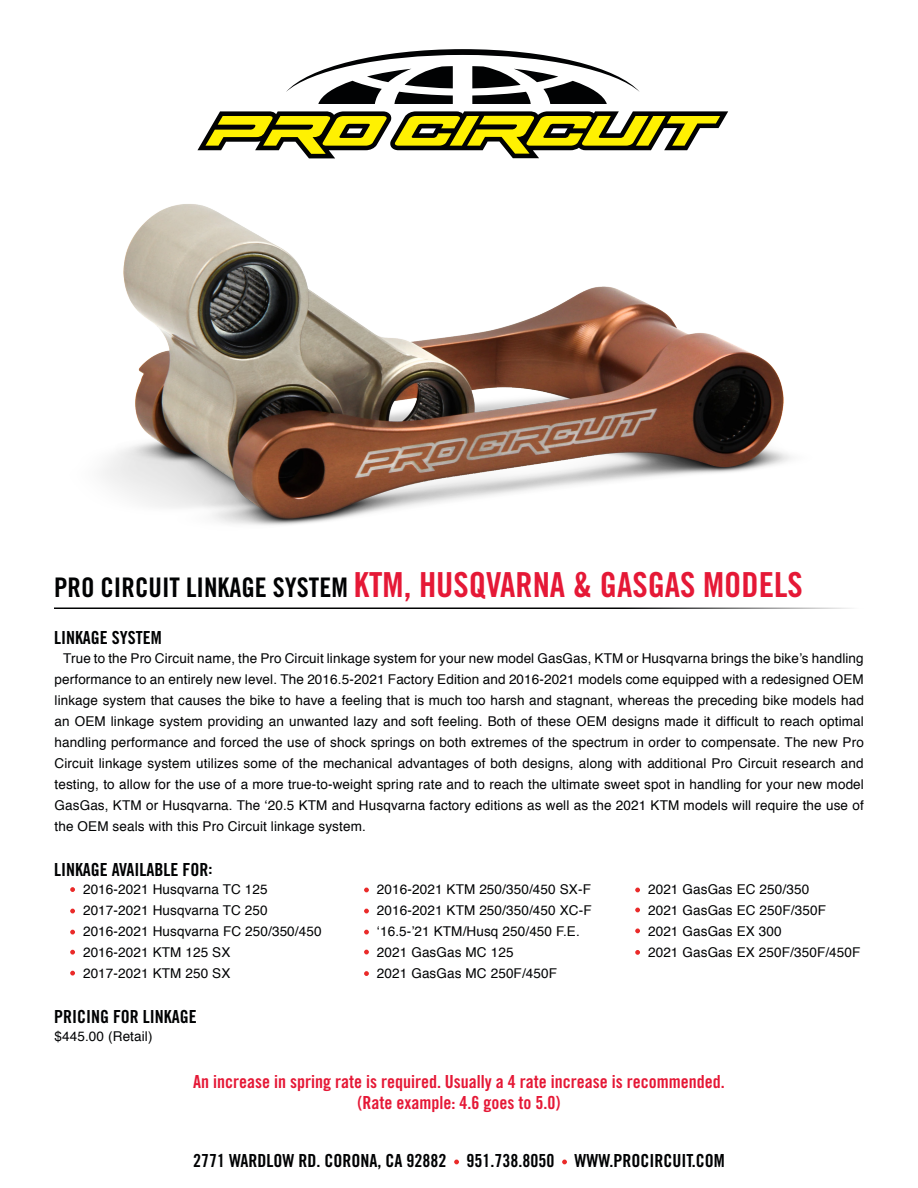
<style>
.page{position:relative;width:918px;height:1188px;background:#fff}
.page>*{position:absolute;margin:0;border:0;box-sizing:border-box;transform-origin:0 0}
.t1{font:34.5px "Trade Gothic LT Pro Bd Cn 20";color:#e51836}
.t2{font:18px "Trade Gothic LT Pro Bd Cn 20";color:#010203}
.t3{font:18px "Trade Gothic LT Pro Bd Cn 20";color:#e51836}
.t4{font:13.5px/21px "Helvetica";letter-spacing:.01em;color:#010203;text-align:justify}
.s1{font-size:27px;color:#010203}
</style>
<div class="page">
<img style="left:103px;top:204px;width:688px;height:321px">
<svg style="left:454px;top:1160px;width:5px;height:4px"></svg>
<svg style="left:70px;top:887px;width:5px;height:5px"></svg>
<svg style="left:364px;top:888px;width:5px;height:4px"></svg>
<svg style="left:635px;top:888px;width:5px;height:4px"></svg>
<svg style="left:635px;top:908px;width:5px;height:4px"></svg>
<svg style="left:635px;top:928px;width:5px;height:5px"></svg>
<svg style="left:635px;top:950px;width:5px;height:5px"></svg>
<svg style="left:70px;top:909px;width:5px;height:4px"></svg>
<svg style="left:364px;top:909px;width:5px;height:4px"></svg>
<svg style="left:70px;top:930px;width:5px;height:5px"></svg>
<svg style="left:70px;top:950px;width:5px;height:5px"></svg>
<svg style="left:70px;top:971px;width:5px;height:5px"></svg>
<svg style="left:364px;top:930px;width:5px;height:5px"></svg>
<svg style="left:364px;top:950px;width:5px;height:4px"></svg>
<svg style="left:364px;top:971px;width:5px;height:5px"></svg>
<svg style="left:562px;top:1160px;width:5px;height:4px"></svg>
<hr style="left:54px;top:608px;width:810px;height:1px;background:#010203">
<svg style="left:286px;top:49px;width:354px;height:55px"></svg>
<svg style="left:197px;top:111px;width:531px;height:47px"></svg>
<p class="t1" style="left:54px;top:564px;width:750px"><span class="s1">PRO CIRCUIT LINKAGE SYSTEM</span> KTM, HUSQVARNA &amp; GASGAS MODELS</p>
<p class="t2" style="left:54px;top:627px;width:109px">LINKAGE SYSTEM</p>
<p class="t4" style="left:55px;top:648px;width:811px;text-indent:9px">True to the Pro Circuit name, the Pro Circuit linkage system for your new model GasGas, KTM or Husqvarna brings the bike’s handling performance to an entirely new level. The 2016.5-2021 Factory Edition and 2016-2021 models come equipped with a redesigned OEM linkage system that causes the bike to have a feeling that is much too harsh and stagnant, whereas the preceding bike models had an OEM linkage system providing an unwanted lazy and soft feeling. Both of these OEM designs made it difficult to reach optimal handling performance and forced the use of shock springs on both extremes of the spectrum in order to compensate. The new Pro Circuit linkage system utilizes some of the mechanical advantages of both designs, along with additional Pro Circuit research and testing, to allow for the use of a more true-to-weight spring rate and to reach the ultimate sweet spot in handling for your new model GasGas, KTM or Husqvarna. The ‘20.5 KTM and Husqvarna factory editions as well as the 2021 KTM models will require the use of the OEM seals with this Pro Circuit linkage system.</p>
<p class="t2" style="left:54px;top:859px;width:160px">LINKAGE AVAILABLE FOR:</p>
<p class="t4" style="left:83px;top:879px;width:186px">2016-2021 Husqvarna TC 125</p>
<p class="t4" style="left:83px;top:900px;width:186px">2017-2021 Husqvarna TC 250</p>
<p class="t4" style="left:83px;top:921px;width:240px">2016-2021 Husqvarna FC 250/350/450</p>
<p class="t4" style="left:83px;top:942px;width:149px">2016-2021 KTM 125 SX</p>
<p class="t4" style="left:83px;top:963px;width:149px">2017-2021 KTM 250 SX</p>
<p class="t2" style="left:54px;top:1006px;width:144px">PRICING FOR LINKAGE</p>
<p class="t4" style="left:55px;top:1026px;width:100px">$445.00 (Retail)</p>
<p class="t4" style="left:377px;top:879px;width:216px">2016-2021 KTM 250/350/450 SX-F</p>
<p class="t4" style="left:377px;top:900px;width:216px">2016-2021 KTM 250/350/450 XC-F</p>
<p class="t4" style="left:377px;top:921px;width:204px">‘16.5-’21 KTM/Husq 250/450 F.E.</p>
<p class="t4" style="left:377px;top:942px;width:138px">2021 GasGas MC 125</p>
<p class="t4" style="left:377px;top:963px;width:182px">2021 GasGas MC 250F/450F</p>
<p class="t4" style="left:648px;top:879px;width:163px">2021 GasGas EC 250/350</p>
<p class="t4" style="left:648px;top:900px;width:179px">2021 GasGas EC 250F/350F</p>
<p class="t4" style="left:648px;top:921px;width:135px">2021 GasGas EX 300</p>
<p class="t4" style="left:648px;top:942px;width:214px">2021 GasGas EX 250F/350F/450F</p>
<p class="t3" style="left:193px;top:1070px;width:533px">An increase in spring rate is required. Usually a 4 rate increase is recommended.</p>
<p class="t3" style="left:358px;top:1092px;width:204px">(Rate example: 4.6 goes to 5.0)</p>
<p class="t2" style="left:193px;top:1150px;width:533px">2771 WARDLOW RD. CORONA, CA 92882 951.738.8050 WWW.PROCIRCUIT.COM</p>
</div>
